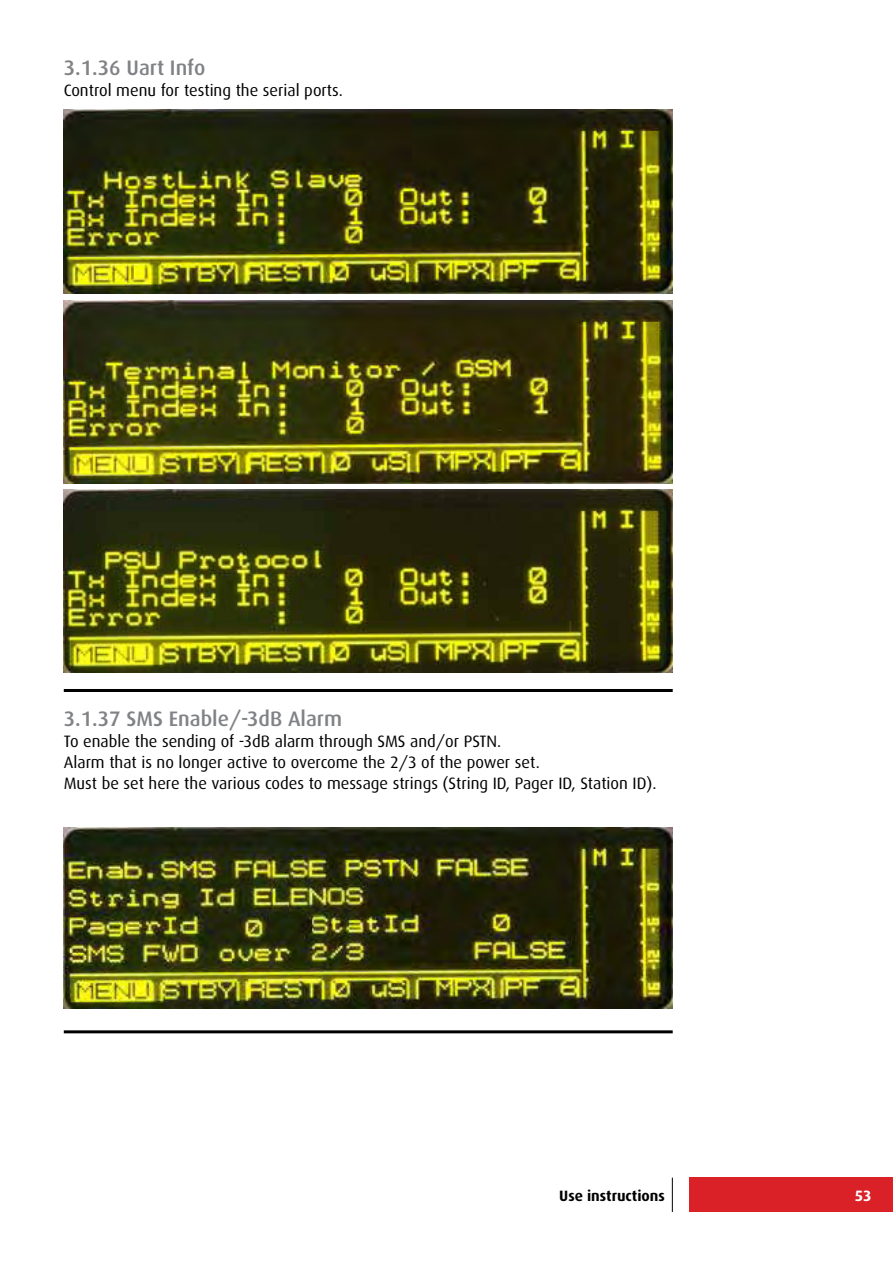
<style>
.page{position:relative;width:893px;height:1263px;background:#fff}
.page>*{position:absolute;margin:0;border:0;box-sizing:border-box;transform-origin:0 0}
.t1{font:500 21px "Dax";color:#808285}
.t2{font:16.5px/21px "Dax";color:#000}
.t3{font:700 15px "Dax";color:#000}
.t4{font:700 15px "Dax";color:#fff}
</style>
<div class="page">
<div style="left:690px;top:1178px;width:203px;height:34px;background:#da2128"></div>
<hr style="left:672px;top:1177px;width:1px;height:35px;background:#000">
<img style="left:64px;top:110px;width:609px;height:183px">
<img style="left:64px;top:300px;width:609px;height:184px">
<img style="left:64px;top:490px;width:609px;height:182px">
<hr style="left:64px;top:689px;width:609px;height:3px;background:#000">
<img style="left:64px;top:828px;width:609px;height:180px">
<hr style="left:64px;top:1030px;width:609px;height:3px;background:#000">
<p class="t1" style="left:64px;top:56px;width:143px">3.1.36 Uart Info</p>
<p class="t2" style="left:64px;top:80px;width:281px">Control menu for testing the serial ports.</p>
<p class="t1" style="left:64px;top:707px;width:280px">3.1.37 SMS Enable/-3dB Alarm</p>
<p class="t2" style="left:64px;top:731px;width:594px">To enable the sending of -3dB alarm through SMS and/or PSTN.<br>Alarm that is no longer active to overcome the 2/3 of the power set.<br>Must be set here the various codes to message strings (String ID, Pager ID, Station ID).</p>
<p class="t3" style="left:559px;top:1187px;width:107px">Use instructions</p>
<p class="t4" style="left:855px;top:1187px;width:18px">53</p>
</div>
